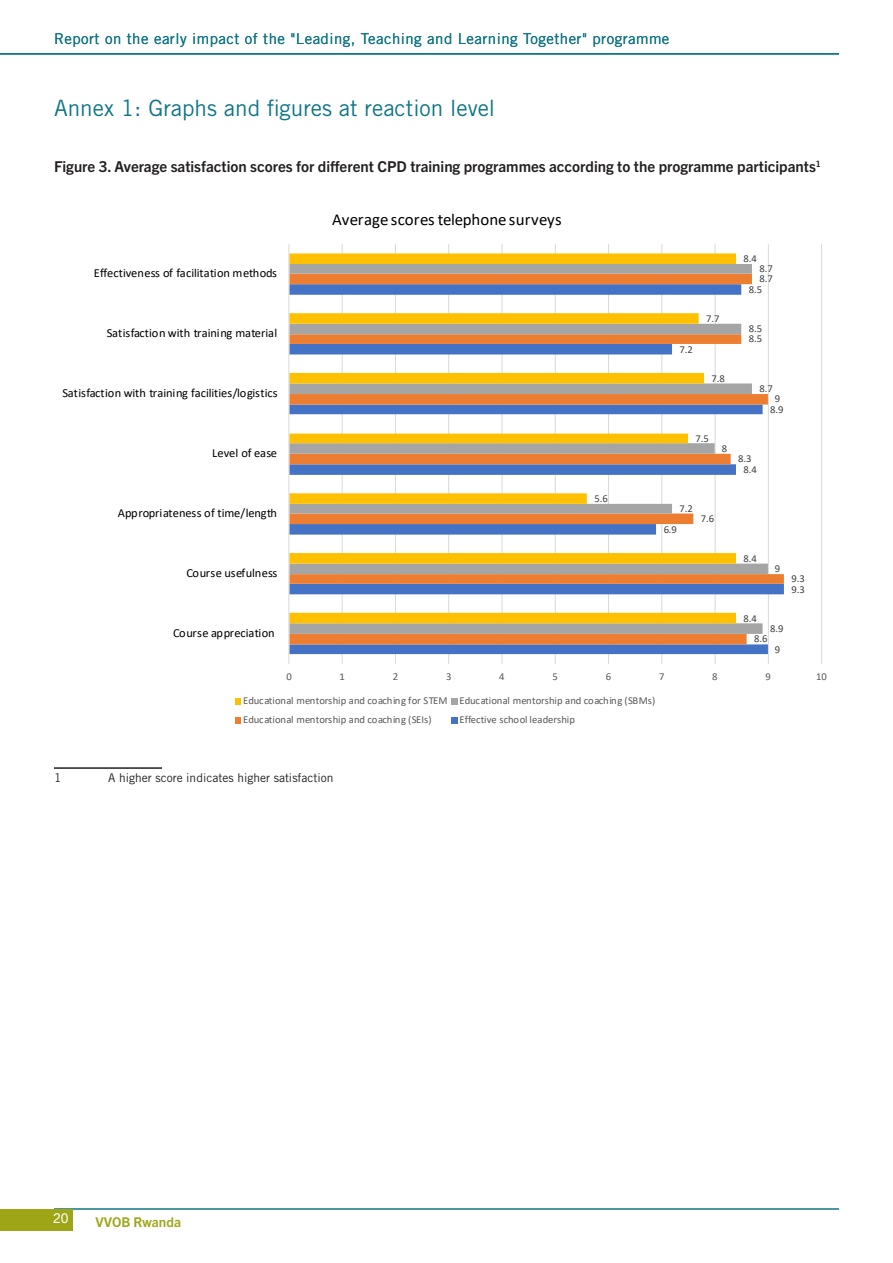
<style>
.page{position:relative;width:893px;height:1263px;background:#fff}
.page>*{position:absolute;margin:0;border:0;box-sizing:border-box;transform-origin:0 0}
.Toc_1{font:22.5px "Trade Gothic LT Std";color:#0e7685}
.t1{font:16.65px "Calibri";color:#000}
.t2{font:700 15px "Trade Gothic Next LT Pro";color:#231f20}
.t3{font:15px "Trade Gothic LT Std";letter-spacing:.03em;color:#0e7685}
.t4{font:700 13.5px "Trade Gothic Next LT Pro";color:#9ea617}
.t5{font:13.5px "Trade Gothic Next LT Pro";color:#fff}
.t6{font:12.3px "Calibri";color:#000}
.t7{font:12px "Trade Gothic LT Std";color:#231f20}
.t8{font:10.5px/19.8px "Calibri";color:#595959}
.t9{font:10.5px "Calibri";color:#404040}
</style>
<div class="page">
<hr style="left:54px;top:767px;width:108px;height:2px;background:#231f20">
<hr style="left:54px;top:1209px;width:785px;height:1px;background:#0e7685">
<div style="left:0;top:1209px;width:73px;height:21px;background:#9ea617"></div>
<hr style="left:0;top:54px;width:839px;height:1px;background:#0e7685">
<svg style="left:235px;top:244px;width:587px;height:480px"></svg>
<p class="t3" style="left:54px;top:30px;width:617px">Report on the early impact of the "Leading, Teaching and Learning Together" programme</p>
<p class="Toc_1" style="left:54px;top:95px;width:443px">Annex 1: Graphs and figures at reaction level</p>
<p class="t2" style="left:54px;top:156px;width:768px">Figure 3. Average satisfaction scores for different CPD training programmes according to the programme participants<sup>1</sup></p>
<p class="t1" style="left:332px;top:208px;width:231px">Average scores telephone surveys</p>
<p class="t9" style="left:743px;top:251px;width:15px">8.4</p>
<p class="t6" style="left:94px;top:265px;width:185px">Effectiveness of facilitation methods</p>
<p class="t9" style="left:759px;top:261px;width:15px">8.7</p>
<p class="t9" style="left:759px;top:272px;width:15px">8.7</p>
<p class="t9" style="left:749px;top:282px;width:15px">8.5</p>
<p class="t9" style="left:706px;top:311px;width:15px">7.7</p>
<p class="t6" style="left:107px;top:325px;width:172px">Satisfaction with training material</p>
<p class="t9" style="left:749px;top:321px;width:15px">8.5</p>
<p class="t9" style="left:749px;top:332px;width:15px">8.5</p>
<p class="t9" style="left:680px;top:342px;width:15px">7.2</p>
<p class="t9" style="left:712px;top:371px;width:15px">7.8</p>
<p class="t6" style="left:62px;top:385px;width:217px">Satisfaction with training facilities/logistics</p>
<p class="t9" style="left:759px;top:381px;width:15px">8.7</p>
<p class="t9" style="left:775px;top:392px;width:7px">9</p>
<p class="t9" style="left:770px;top:402px;width:15px">8.9</p>
<p class="t9" style="left:696px;top:431px;width:15px">7.5</p>
<p class="t6" style="left:212px;top:444px;width:66px">Level of ease</p>
<p class="t9" style="left:722px;top:441px;width:7px">8</p>
<p class="t9" style="left:738px;top:451px;width:15px">8.3</p>
<p class="t9" style="left:743px;top:462px;width:15px">8.4</p>
<p class="t9" style="left:594px;top:491px;width:15px">5.6</p>
<p class="t6" style="left:118px;top:504px;width:161px">Appropriateness of time/length</p>
<p class="t9" style="left:680px;top:501px;width:15px">7.2</p>
<p class="t9" style="left:701px;top:511px;width:15px">7.6</p>
<p class="t9" style="left:664px;top:522px;width:15px">6.9</p>
<p class="t9" style="left:743px;top:551px;width:15px">8.4</p>
<p class="t6" style="left:186px;top:564px;width:92px">Course usefulness</p>
<p class="t9" style="left:775px;top:561px;width:7px">9</p>
<p class="t9" style="left:791px;top:571px;width:15px">9.3</p>
<p class="t9" style="left:791px;top:582px;width:15px">9.3</p>
<p class="t9" style="left:743px;top:611px;width:15px">8.4</p>
<p class="t6" style="left:173px;top:624px;width:103px">Course appreciation</p>
<p class="t9" style="left:770px;top:621px;width:15px">8.9</p>
<p class="t9" style="left:754px;top:631px;width:15px">8.6</p>
<p class="t9" style="left:775px;top:642px;width:7px">9</p>
<p class="t8" style="left:286px;top:666px;width:7px">0</p>
<p class="t8" style="left:340px;top:666px;width:7px">1</p>
<p class="t8" style="left:393px;top:666px;width:7px">2</p>
<p class="t8" style="left:446px;top:666px;width:7px">3</p>
<p class="t8" style="left:499px;top:666px;width:7px">4</p>
<p class="t8" style="left:553px;top:666px;width:7px">5</p>
<p class="t8" style="left:606px;top:666px;width:7px">6</p>
<p class="t8" style="left:659px;top:666px;width:7px">7</p>
<p class="t8" style="left:712px;top:666px;width:7px">8</p>
<p class="t8" style="left:765px;top:666px;width:7px">9</p>
<p class="t8" style="left:816px;top:666px;width:12px">10</p>
<p class="t8" style="left:243px;top:690px;width:414px">Educational mentorship and coaching for STEM Educational mentorship and coaching (SBMs)<br>Educational mentorship and coaching (SEIs)</p>
<p class="t8" style="left:459px;top:710px;width:117px">Effective school leadership</p>
<p class="t7" style="left:54px;top:771px;width:9px">1</p>
<p class="t7" style="left:108px;top:771px;width:227px">A higher score indicates higher satisfaction</p>
<p class="t5" style="left:53px;top:1209px;width:17px">20</p>
<p class="t4" style="left:95px;top:1212px;width:87px">VVOB Rwanda</p>
</div>
